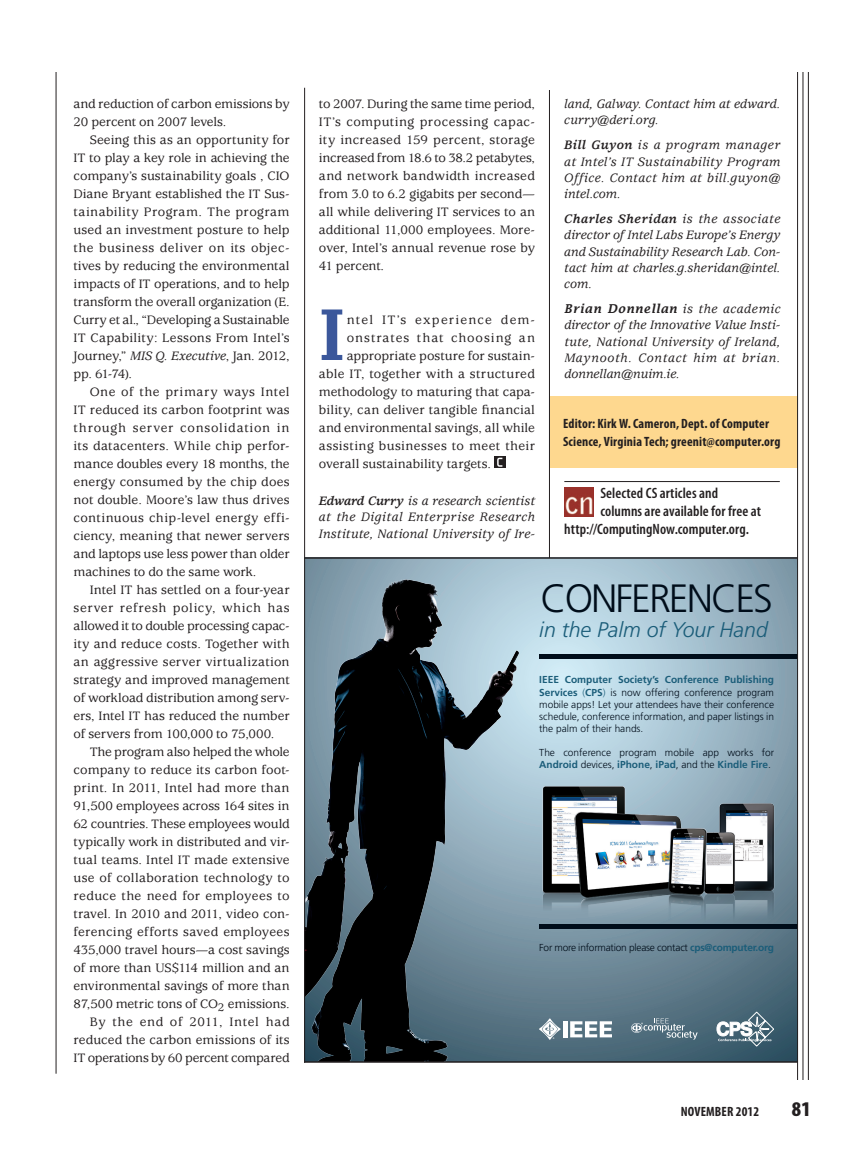
<style>
.page{position:relative;width:851px;height:1161px;background:#fff}
.page>*{position:absolute;margin:0;border:0;box-sizing:border-box;transform-origin:0 0}
.t1{font:600 69.9px "Lucida Fax";color:#3b579b}
.t2{font:300 39.45px "Frutiger LT Std";letter-spacing:-.05em;color:#000d1a}
.t3{font:italic 300 21.3px "Frutiger LT Std";color:#1b5d79}
.t4{font:900 condensed 21px "Myriad Pro";color:#231f20}
.t5{font:600 condensed 15px "Myriad Pro";letter-spacing:.005em;color:#231f20}
.t6{font:500 13.5px/18px "Usherwood Std";letter-spacing:.005em;color:#231f20;text-align:justify}
.t7{font:italic 500 13.5px/16.2px "Usherwood Std";letter-spacing:.015em;color:#231f20;text-align:justify}
.t8{font:700 condensed 13.5px/18px "Myriad Pro";letter-spacing:.01em;color:#231f20}
.t9{font:500 13.5px/18px "Usherwood Std";letter-spacing:-.015em;color:#231f20}
.t10{font:500 13.5px "Usherwood Std";letter-spacing:.03em;color:#231f20}
.t11{font:500 13.5px "Usherwood Std";letter-spacing:.04em;color:#231f20}
.t12{font:500 13.5px "Usherwood Std";letter-spacing:.075em;color:#231f20}
.t13{font:500 13.5px "Usherwood Std";letter-spacing:.09em;color:#231f20}
.t14{font:italic 600 12px "Lucida Fax";letter-spacing:.05em;color:#231f20}
.t15{font:300 10.05px/12.1px "Frutiger LT Std";color:#000d1a;text-align:justify}
.t16{font:300 10.05px "Frutiger LT Std";letter-spacing:-.02em;color:#000d1a}
.s1{font-style:italic}
.s2{font-weight:700}
.s3{font-family:"Usherwood Std";font-weight:500;font-size:13.5px}
.s4{font-weight:700;color:#1b5d79}
.s5{color:#1b5d79}
</style>
<div class="page">
<svg style="left:305px;top:559px;width:492px;height:502px;background:#8ea9b8"></svg>
<img style="left:305px;top:569px;width:219px;height:492px">
<img style="left:539px;top:784px;width:237px;height:149px">
<div style="left:563px;top:1021px;width:5px;height:16px;background:#fff"></div>
<svg style="left:570px;top:1021px;width:42px;height:16px"></svg>
<svg style="left:539px;top:1018px;width:21px;height:22px"></svg>
<div style="left:539px;top:654px;width:258px;height:5px;background:#000d1a"></div>
<hr style="left:539px;top:925px;width:258px;height:4px;background:#000d1a">
<svg style="left:631px;top:1018px;width:66px;height:22px"></svg>
<svg style="left:716px;top:1012px;width:57px;height:34px"></svg>
<hr style="left:56px;top:72px;width:1px;height:1002px;background:#231f20">
<svg style="left:494px;top:456px;width:11px;height:12px"></svg>
<svg style="left:497px;top:458px;width:5px;height:9px"></svg>
<hr style="left:304px;top:88px;width:1px;height:975px;background:#231f20">
<div style="left:549px;top:396px;width:248px;height:72px;background:#fed88f"></div>
<hr style="left:564px;top:481px;width:215px;height:1px;background:#231f20">
<img style="left:564px;top:488px;width:29px;height:29px">
<hr style="left:802px;top:72px;width:1px;height:1008px;background:#231f20">
<hr style="left:808px;top:72px;width:1px;height:1008px;background:#231f20">
<hr style="left:797px;top:72px;width:1px;height:1008px;background:#231f20">
<hr style="left:549px;top:90px;width:1px;height:468px;background:#231f20">
<hr style="left:304px;top:557px;width:493px;height:2px;background:#231f20">
<hr style="left:304px;top:1061px;width:493px;height:2px;background:#231f20">
<p class="t9" style="left:74px;top:95px;width:217px">and reduction of carbon emissions by<br>20 percent on 2007 levels.</p>
<p class="t6" style="left:74px;top:131px;width:217px;text-indent:16px">Seeing this as an opportunity for IT to play a key role in achieving the company’s sustainability goals , CIO Diane Bryant established the IT Sus&shy;tainability Program. The program used an investment posture to help the business deliver on its objec&shy;tives by reducing the environmental impacts of IT operations, and to help transform the overall organization (E.<br>Curry et al., “Developing a Sustainable IT Capability: Lessons From Intel’s Journey,” <span class="s1">MIS Q. Executive</span>, Jan. 2012, pp. 61-74).</p>
<p class="t6" style="left:74px;top:383px;width:218px;text-indent:16px">One of the primary ways Intel IT reduced its carbon footprint was through server consolidation in its datacenters. While chip perfor&shy;mance doubles every 18 months, the energy consumed by the chip does not double. Moore’s law thus drives continuous chip-level energy effi&shy;ciency, meaning that newer servers and laptops use less power than older machines to do the same work.</p>
<p class="t6" style="left:74px;top:581px;width:217px;text-indent:16px">Intel IT has settled on a four-year server refresh policy, which has allowed it to double processing capac&shy;ity and reduce costs. Together with an aggressive server virtualization strategy and improved management of workload distribution among serv&shy;ers, Intel IT has reduced the number of servers from 100,000 to 75,000.</p>
<p class="t6" style="left:74px;top:743px;width:217px;text-align:right">The program also helped the whole company to reduce its carbon foot&shy;print. In 2011, Intel had more than 91,500 employees across 164 sites in 62 countries. These employees would typically work in distributed and vir&shy;tual teams. Intel IT made extensive use of collaboration technology to reduce the need for employees to travel. In 2010 and 2011, video con&shy;ferencing efforts saved employees 435,000 travel hours—a cost savings of more than US$114 million and an environmental savings of more than 87,500 metric tons of CO<sub>2</sub> emissions.<br>By the end of 2011, Intel had reduced the carbon emissions of its IT operations by 60 percent compared</p>
<p class="t6" style="left:319px;top:95px;width:218px">to 2007. During the same time period, IT’s computing processing capac&shy;ity increased 159 percent, storage increased from 18.6 to 38.2 petabytes, and network bandwidth increased from 3.0 to 6.2 gigabits per second— all while delivering IT services to an additional 11,000 employees. More&shy;over, Intel’s annual revenue rose by 41 percent.</p>
<h1 class="t1" style="left:319px;top:295px;width:28px">I</h1>
<p class="t13" style="left:347px;top:312px;width:190px">ntel IT’s experience dem-</p>
<p class="t12" style="left:347px;top:330px;width:190px">onstrates that choosing an</p>
<p class="t6" style="left:347px;top:347px;width:190px">appropriate posture for sustain-</p>
<p class="t10" style="left:319px;top:366px;width:217px">able IT, together with a structured</p>
<p class="t6" style="left:319px;top:383px;width:218px">methodology to maturing that capa-</p>
<p class="t6" style="left:319px;top:401px;width:218px">bility, can deliver tangible financial</p>
<p class="t6" style="left:319px;top:419px;width:217px">and environmental savings, all while</p>
<p class="t11" style="left:319px;top:438px;width:217px">assisting businesses to meet their</p>
<p class="t6" style="left:319px;top:455px;width:173px">overall sustainability targets.</p>
<p class="t7" style="left:319px;top:493px;width:218px"><span class="s2">Edward Curry</span> is a research scientist at the Digital Enterprise Research Institute, National University of Ire-</p>
<p class="t7" style="left:564px;top:96px;width:218px">land, Galway. Contact him at edward. curry@deri.org.</p>
<p class="t7" style="left:564px;top:137px;width:218px"><span class="s2">Bill Guyon</span> is a program manager at Intel’s IT Sustainability Program Office. Contact him at bill.guyon@ intel.com.</p>
<p class="t7" style="left:564px;top:211px;width:217px"><span class="s2">Charles Sheridan</span> is the associate director of Intel Labs Europe’s Energy and Sustainability Research Lab. Con&shy;tact him at charles.g.sheridan@intel. com.</p>
<p class="t14" style="left:564px;top:302px;width:217px">Brian Donnellan <span class="s3">is the academic</span></p>
<p class="t7" style="left:564px;top:317px;width:217px">director of the Innovative Value Insti&shy;tute, National University of Ireland, Maynooth. Contact him at brian. donnellan@nuim.ie.</p>
<p class="t8" style="left:563px;top:414px;width:219px">Editor: Kirk W. Cameron, Dept. of Computer<br>Science, Virginia Tech; greenit@computer.org</p>
<p class="t5" style="left:600px;top:484px;width:119px">Selected CS articles and</p>
<p class="t5" style="left:600px;top:502px;width:162px">columns are available for free at</p>
<p class="t5" style="left:564px;top:520px;width:186px">http://ComputingNow.computer.org.</p>
<h2 class="t2" style="left:540px;top:576px;width:234px">CONFERENCES</h2>
<h3 class="t3" style="left:539px;top:617px;width:230px">in the Palm of Your Hand</h3>
<p class="t15" style="left:539px;top:674px;width:236px"><span class="s4">IEEE Computer Society’s Conference Publishing Services</span> <span class="s5">(</span><span class="s4">CPS</span><span class="s5">)</span> is now offering conference program mobile apps! Let your attendees have their conference schedule, conference information, and paper listings in the palm of their hands.</p>
<p class="t15" style="left:539px;top:747px;width:236px">The conference program mobile app works for<br><span class="s4">Android</span> devices, <span class="s4">iPhone</span>, <span class="s4">iPad</span>, and the <span class="s4">Kindle Fire</span>.</p>
<p class="t16" style="left:539px;top:942px;width:236px">For more information please contact <span class="s4">cps@computer.org</span></p>
<p class="t8" style="left:680px;top:1102px;width:80px">NOVEMBER 2012</p>
<h3 class="t4" style="left:791px;top:1096px;width:20px">81</h3>
</div>
